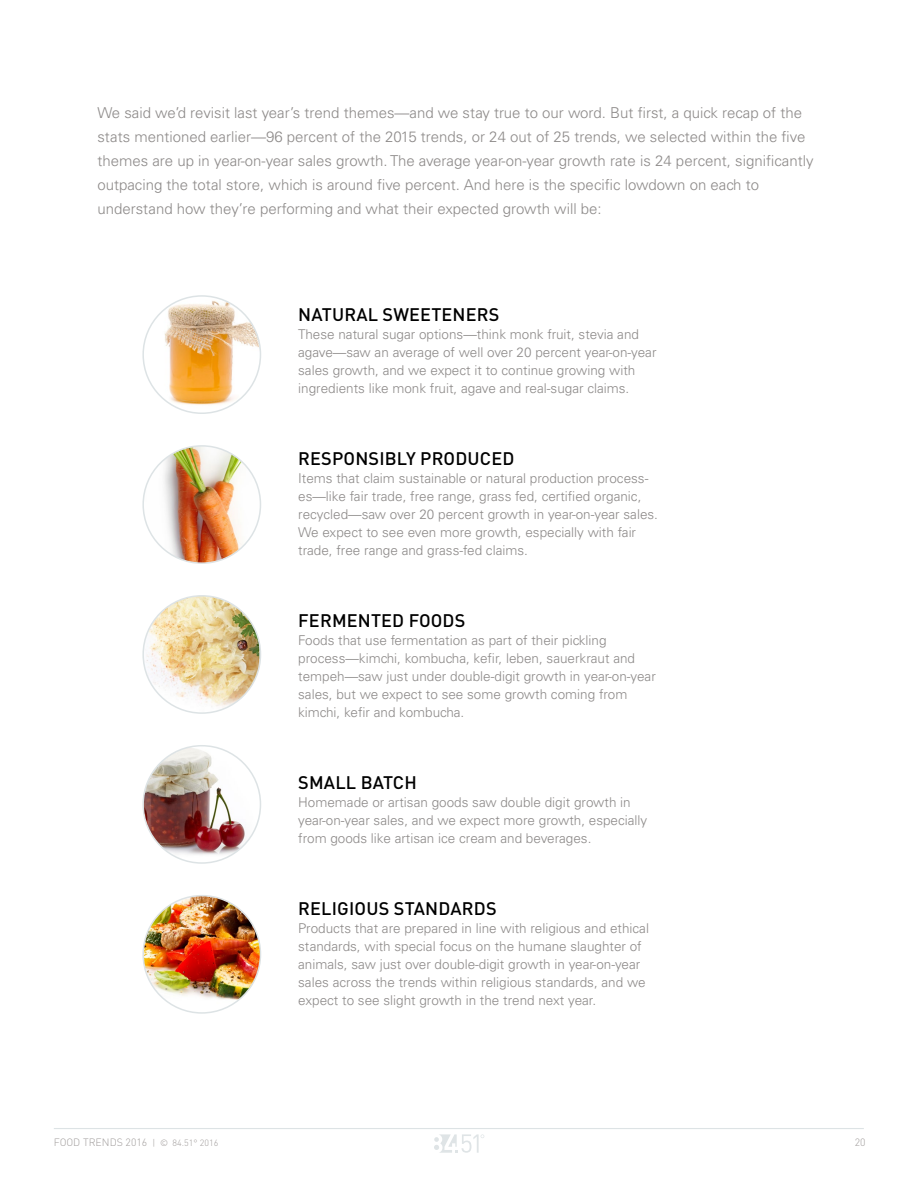
<style>
.page{position:relative;width:918px;height:1188px;background:#fff}
.page>*{position:absolute;margin:0;border:0;box-sizing:border-box;transform-origin:0 0}
.t1{font:500 18px "DINOT";letter-spacing:.01em;color:#000}
.t2{font:300 15px/24px "Univers";color:#8d8a89}
.t3{font:300 13.5px/18px "Univers";color:#8d8a89}
.t4{font:300 10.5px "DINOT";color:#a09c9b}
.s1{font-size:9px}
</style>
<div class="page">
<hr style="left:54px;top:1128px;width:810px;height:1px;background:#dde3e5">
<svg style="left:434px;top:1134px;width:50px;height:19px"></svg>
<img style="left:143px;top:296px;width:117px;height:117px;border-radius:59px">
<div style="left:142px;top:295px;width:119px;height:119px;border:2px solid #dde3e5;border-radius:50%"></div>
<img style="left:143px;top:446px;width:117px;height:117px;border-radius:59px">
<div style="left:142px;top:445px;width:119px;height:119px;border:2px solid #dde3e5;border-radius:50%"></div>
<img style="left:145px;top:596px;width:115px;height:115px">
<div style="left:142px;top:595px;width:119px;height:119px;border:2px solid #dde3e5;border-radius:50%"></div>
<img style="left:145px;top:746px;width:113px;height:115px">
<div style="left:142px;top:745px;width:119px;height:119px;border:2px solid #dde3e5;border-radius:50%"></div>
<img style="left:143px;top:896px;width:117px;height:117px;border-radius:59px">
<div style="left:142px;top:895px;width:119px;height:119px;border:2px solid #dde3e5;border-radius:50%"></div>
<p class="t2" style="left:97px;top:101px;width:718px">We said we’d revisit last year’s trend themes—and we stay true to our word. But first, a quick recap of the stats mentioned earlier—96 percent of the 2015 trends, or 24 out of 25 trends, we selected within the five themes are up in year-on-year sales growth. The average year-on-year growth rate is 24 percent, significantly outpacing the total store, which is around five percent. And here is the specific lowdown on each to understand how they’re performing and what their expected growth will be:</p>
<h1 class="t1" style="left:298px;top:303px;width:203px">NATURAL SWEETENERS</h1>
<p class="t3" style="left:298px;top:325px;width:360px">These natural sugar options—think monk fruit, stevia and agave—saw an average of well over 20 percent year-on-year sales growth, and we expect it to continue growing with ingredients like monk fruit, agave and real-sugar claims.</p>
<h1 class="t1" style="left:298px;top:447px;width:218px">RESPONSIBLY PRODUCED</h1>
<p class="t3" style="left:298px;top:469px;width:361px">Items that claim sustainable or natural production process&shy;es—like fair trade, free range, grass fed, certified organic, recycled—saw over 20 percent growth in year-on-year sales.<br>We expect to see even more growth, especially with fair trade, free range and grass-fed claims.</p>
<h1 class="t1" style="left:298px;top:609px;width:169px">FERMENTED FOODS</h1>
<p class="t3" style="left:298px;top:631px;width:359px">Foods that use fermentation as part of their pickling process—kimchi, kombucha, kefir, leben, sauerkraut and tempeh—saw just under double-digit growth in year-on-year sales, but we expect to see some growth coming from kimchi, kefir and kombucha.</p>
<h1 class="t1" style="left:298px;top:771px;width:120px">SMALL BATCH</h1>
<p class="t3" style="left:298px;top:793px;width:351px">Homemade or artisan goods saw double digit growth in year-on-year sales, and we expect more growth, especially from goods like artisan ice cream and beverages.</p>
<h1 class="t1" style="left:298px;top:897px;width:200px">RELIGIOUS STANDARDS</h1>
<p class="t3" style="left:298px;top:919px;width:352px">Products that are prepared in line with religious and ethical standards, with special focus on the humane slaughter of animals, saw just over double-digit growth in year-on-year sales across the trends within religious standards, and we expect to see slight growth in the trend next year.</p>
<p class="t4" style="left:54px;top:1135px;width:166px">FOOD TRENDS 2016 <span class="s1">| © 84.51° 2016</span></p>
<p class="t4" style="left:855px;top:1135px;width:12px">20</p>
</div>
